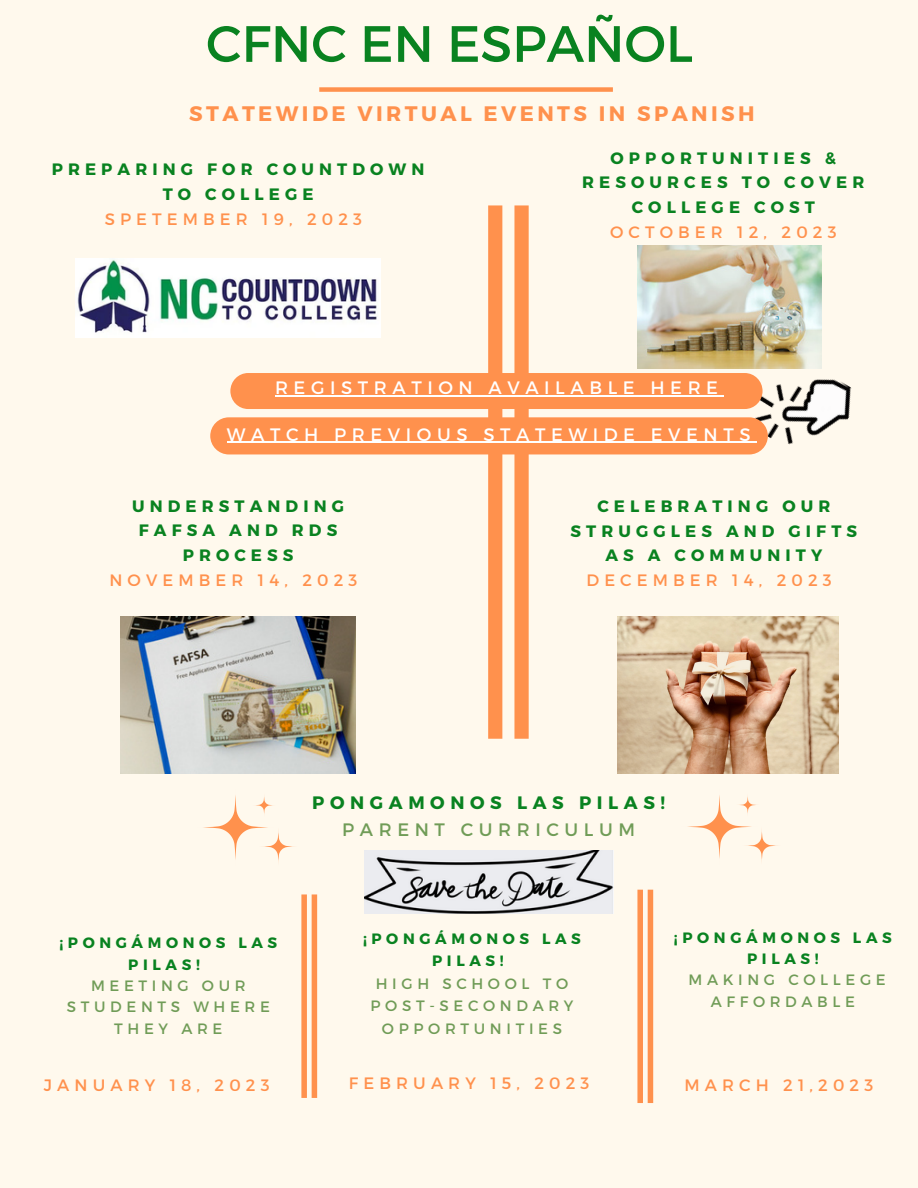
<style>
.page{position:relative;width:918px;height:1188px;background:#fff9ed}
.page>*{position:absolute;margin:0;border:0;box-sizing:border-box;transform-origin:0 0}
.t1{font:51px "Montserrat";color:#098220}
.t2{font:700 21px "Montserrat";letter-spacing:.165em;color:#ff914d}
.t3{font:18px "Montserrat";letter-spacing:.31em;color:#fff}
.t4{font:700 18px "Montserrat";letter-spacing:.31em;color:#098220}
.t5{font:18px "Montserrat";letter-spacing:.31em;color:#709c57}
.t6{font:700 16.5px/24.8px "Montserrat";letter-spacing:.31em;color:#098220;text-align:center}
.t7{font:16.5px "Montserrat";letter-spacing:.31em;color:#ff914d}
.t8{font:15px/21.3px "Montserrat";letter-spacing:.31em;color:#709c57;text-align:center}
.t9{font:700 15px/21.3px "Montserrat";letter-spacing:.31em;color:#098220;text-align:center}
</style>
<div class="page">
<svg style="left:488px;top:205px;width:41px;height:534px"></svg>
<img style="left:76px;top:258px;width:304px;height:79px">
<img style="left:745px;top:368px;width:107px;height:87px">
<img style="left:637px;top:246px;width:185px;height:122px">
<img style="left:120px;top:617px;width:235px;height:156px">
<img style="left:618px;top:617px;width:220px;height:156px">
<svg style="left:688px;top:795px;width:90px;height:67px"></svg>
<svg style="left:203px;top:795px;width:92px;height:68px"></svg>
<svg style="left:301px;top:894px;width:16px;height:204px"></svg>
<svg style="left:637px;top:890px;width:16px;height:213px"></svg>
<div style="left:210px;top:417px;width:558px;height:37px;background:#ff914d;border-radius:19px"></div>
<div style="left:230px;top:373px;width:533px;height:36px;background:#ff914d;border-radius:18px"></div>
<div style="left:319px;top:87px;width:294px;height:5px;background:#ff914d"></div>
<img style="left:364px;top:850px;width:249px;height:63px">
<hr style="left:227px;top:442px;width:529px;height:1px;background:#fff">
<hr style="left:275px;top:395px;width:449px;height:1px;background:#fff">
<p class="t1" style="left:206px;top:11px;width:488px">CFNC EN ESPAÑOL</p>
<p class="t2" style="left:189px;top:99px;width:567px">STATEWIDE VIRTUAL EVENTS IN SPANISH</p>
<p class="t6" style="left:52px;top:156px;width:374px">PREPARING FOR COUNTDOWN<br>TO COLLEGE</p>
<p class="t7" style="left:105px;top:208px;width:259px">SPETEMBER 19, 2023</p>
<p class="t6" style="left:582px;top:145px;width:284px">OPPORTUNITIES &amp;<br>RESOURCES TO COVER<br>COLLEGE COST</p>
<p class="t7" style="left:610px;top:221px;width:228px">OCTOBER 12, 2023</p>
<p class="t3" style="left:275px;top:376px;width:445px">REGISTRATION AVAILABLE HERE</p>
<p class="t3" style="left:227px;top:422px;width:525px">WATCH PREVIOUS STATEWIDE EVENTS</p>
<p class="t6" style="left:132px;top:493px;width:213px">UNDERSTANDING<br>FAFSA AND RDS<br>PROCESS</p>
<p class="t7" style="left:109px;top:569px;width:250px">NOVEMBER 14, 2023</p>
<p class="t6" style="left:570px;top:493px;width:288px">CELEBRATING OUR<br>STRUGGLES AND GIFTS<br>AS A COMMUNITY</p>
<p class="t7" style="left:586px;top:569px;width:247px">DECEMBER 14, 2023</p>
<p class="t4" style="left:312px;top:791px;width:354px">PONGAMONOS LAS PILAS!</p>
<p class="t5" style="left:342px;top:818px;width:294px">PARENT CURRICULUM</p>
<p class="t9" style="left:59px;top:932px;width:219px">¡PONGÁ MONOS LAS<br>PILAS!</p>
<p class="t8" style="left:67px;top:974px;width:205px">MEETING OUR<br>STUDENTS WHERE<br>THEY ARE</p>
<p class="t9" style="left:363px;top:926px;width:219px;line-height:22.5px">¡PONGÁ MONOS LAS<br>PILAS!</p>
<p class="t8" style="left:371px;top:971px;width:204px;line-height:22.5px">HIGH SCHOOL TO<br>POST-SECONDARY<br>OPPORTUNITIES</p>
<p class="t9" style="left:674px;top:926px;width:219px">¡PONGÁ MONOS LAS<br>PILAS!</p>
<p class="t8" style="left:689px;top:969px;width:199px">MAKING COLLEGE<br>AFFORDABLE</p>
<p class="t7" style="left:44px;top:1074px;width:227px">JANUARY 18, 2023</p>
<p class="t7" style="left:349px;top:1072px;width:242px">FEBRUARY 15, 2023</p>
<p class="t7" style="left:684px;top:1074px;width:190px">MARCH 21,2023</p>
</div>
